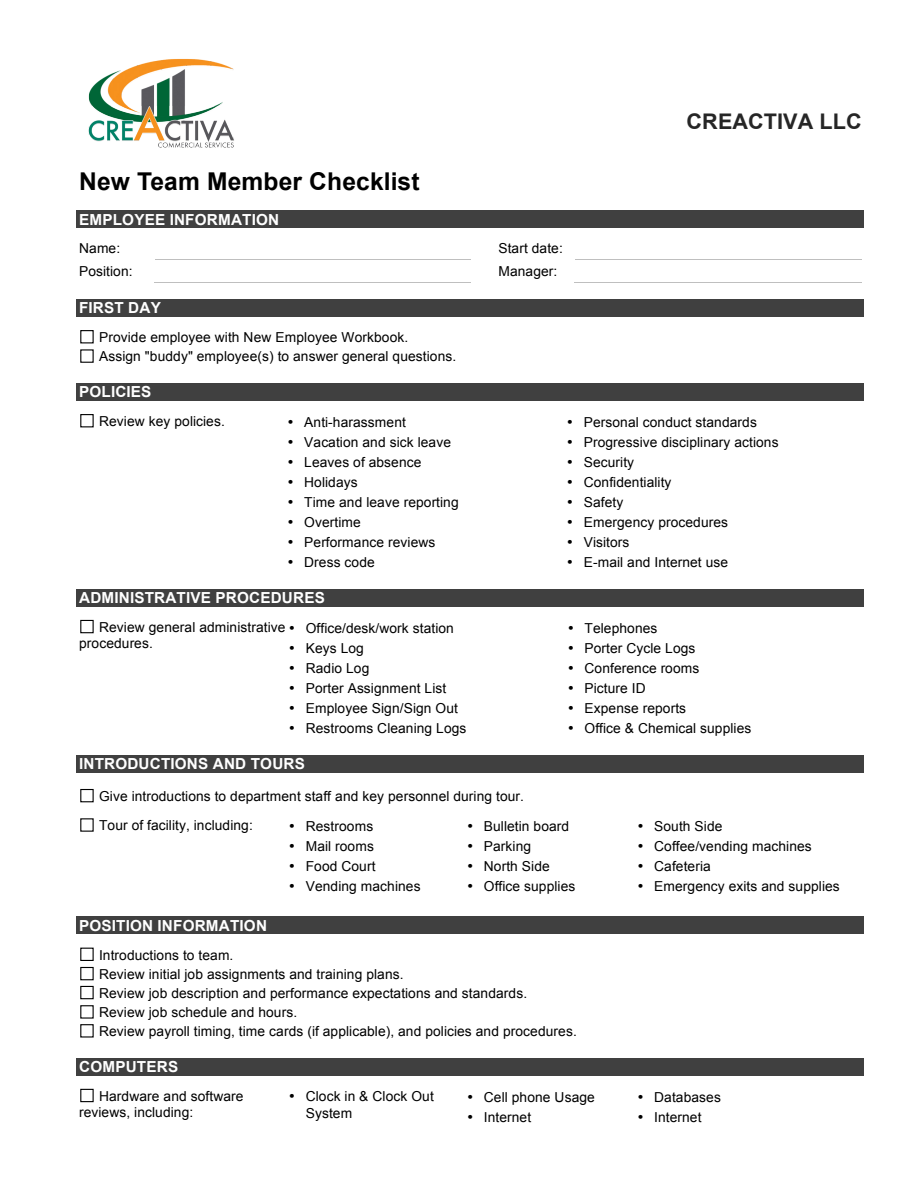
<style>
.page{position:relative;width:918px;height:1188px;background:#fff}
.page>*{position:absolute;margin:0;border:0;box-sizing:border-box;transform-origin:0 0}
.t1{font:700 24.45px "Arial";letter-spacing:.005em;color:#000}
.t2{font:700 21.6px "Arial";letter-spacing:.005em;color:#262626}
.t3{font:700 15.3px "Arial";letter-spacing:.01em;color:#fff}
.t4{font:13.8px/19.2px "Arial";letter-spacing:.01em;color:#000}
</style>
<div class="page">
<div style="left:77px;top:210px;width:787px;height:18px;background:#404040"></div>
<hr style="left:155px;top:259px;width:315px;height:1px;background:#bfbfbf">
<hr style="left:575px;top:259px;width:287px;height:1px;background:#bfbfbf">
<hr style="left:154px;top:283px;width:316px;height:1px;background:#bfbfbf">
<hr style="left:574px;top:283px;width:288px;height:1px;background:#bfbfbf">
<div style="left:77px;top:299px;width:787px;height:18px;background:#404040"></div>
<div style="left:80px;top:330px;width:14px;height:13px;border:1px solid #000"></div>
<div style="left:80px;top:349px;width:14px;height:14px;border:1px solid #000"></div>
<div style="left:77px;top:383px;width:787px;height:18px;background:#404040"></div>
<div style="left:80px;top:414px;width:14px;height:13px;border:1px solid #000"></div>
<div style="left:77px;top:589px;width:787px;height:18px;background:#404040"></div>
<div style="left:80px;top:620px;width:14px;height:13px;border:1px solid #000"></div>
<div style="left:77px;top:755px;width:787px;height:18px;background:#404040"></div>
<div style="left:80px;top:789px;width:14px;height:13px;border:1px solid #000"></div>
<div style="left:77px;top:916px;width:787px;height:18px;background:#404040"></div>
<div style="left:80px;top:948px;width:14px;height:13px;border:1px solid #000"></div>
<div style="left:80px;top:967px;width:14px;height:13px;border:1px solid #000"></div>
<div style="left:80px;top:986px;width:14px;height:13px;border:1px solid #000"></div>
<div style="left:77px;top:1058px;width:787px;height:17px;background:#404040"></div>
<div style="left:80px;top:1089px;width:14px;height:13px;border:1px solid #000"></div>
<img style="left:88px;top:59px;width:146px;height:89px">
<p class="t2" style="left:687px;top:107px;width:176px">CREACTIVA LLC</p>
<p class="t1" style="left:79px;top:165px;width:342px">New Team Member Checklist</p>
<p class="t3" style="left:79px;top:209px;width:202px">EMPLOYEE INFORMATION</p>
<p class="t4" style="left:79px;top:239px;width:43px">Name:</p>
<p class="t4" style="left:498px;top:239px;width:66px">Start date:</p>
<p class="t4" style="left:79px;top:262px;width:55px">Position:</p>
<p class="t4" style="left:498px;top:262px;width:61px">Manager:</p>
<p class="t3" style="left:79px;top:297px;width:83px">FIRST DAY</p>
<p class="t4" style="left:99px;top:328px;width:359px">Provide employee with New Employee Workbook.<br>Assign "buddy" employee(s) to answer general questions.</p>
<p class="t3" style="left:79px;top:381px;width:74px">POLICIES</p>
<p class="t4" style="left:99px;top:412px;width:127px">Review key policies.</p>
<p class="t4" style="left:287px;top:413px;width:120px">• Anti-harassment</p>
<p class="t4" style="left:287px;top:432px;width:165px">• Vacation and sick leave</p>
<p class="t4" style="left:287px;top:453px;width:136px">• Leaves of absence</p>
<p class="t4" style="left:287px;top:473px;width:72px">• Holidays</p>
<p class="t4" style="left:287px;top:493px;width:173px">• Time and leave reporting</p>
<p class="t4" style="left:287px;top:513px;width:75px">• Overtime</p>
<p class="t4" style="left:287px;top:533px;width:149px">• Performance reviews</p>
<p class="t4" style="left:287px;top:553px;width:89px">• Dress code</p>
<p class="t4" style="left:567px;top:413px;width:191px">• Personal conduct standards</p>
<p class="t4" style="left:567px;top:432px;width:213px">• Progressive disciplinary actions</p>
<p class="t4" style="left:567px;top:453px;width:69px">• Security</p>
<p class="t4" style="left:567px;top:473px;width:106px">• Confidentiality</p>
<p class="t4" style="left:567px;top:493px;width:58px">• Safety</p>
<p class="t4" style="left:567px;top:513px;width:163px">• Emergency procedures</p>
<p class="t4" style="left:567px;top:533px;width:64px">• Visitors</p>
<p class="t4" style="left:567px;top:553px;width:163px">• E-mail and Internet use</p>
<p class="t3" style="left:79px;top:588px;width:247px">ADMINISTRATIVE PROCEDURES</p>
<p class="t4" style="left:79px;top:619px;width:376px;line-height:16.4px;text-indent:20px">Review general administrative • Office/desk/work station procedures.</p>
<p class="t4" style="left:289px;top:639px;width:76px">• Keys Log</p>
<p class="t4" style="left:289px;top:659px;width:82px">• Radio Log</p>
<p class="t4" style="left:289px;top:679px;width:159px">• Porter Assignment List</p>
<p class="t4" style="left:289px;top:699px;width:171px">• Employee Sign/Sign Out</p>
<p class="t4" style="left:289px;top:719px;width:179px">• Restrooms Cleaning Logs</p>
<p class="t4" style="left:568px;top:619px;width:91px">• Telephones</p>
<p class="t4" style="left:568px;top:639px;width:129px">• Porter Cycle Logs</p>
<p class="t4" style="left:568px;top:659px;width:133px">• Conference rooms</p>
<p class="t4" style="left:568px;top:679px;width:80px">• Picture ID</p>
<p class="t4" style="left:568px;top:699px;width:120px">• Expense reports</p>
<p class="t4" style="left:568px;top:719px;width:185px">• Office &amp; Chemical supplies</p>
<p class="t3" style="left:79px;top:754px;width:227px">INTRODUCTIONS AND TOURS</p>
<p class="t4" style="left:99px;top:781px;width:427px;line-height:29.4px">Give introductions to department staff and key personnel during tour.<br>Tour of facility, including:</p>
<p class="t4" style="left:289px;top:817px;width:86px">• Restrooms</p>
<p class="t4" style="left:289px;top:837px;width:86px">• Mail rooms</p>
<p class="t4" style="left:289px;top:857px;width:88px">• Food Court</p>
<p class="t4" style="left:289px;top:877px;width:133px">• Vending machines</p>
<p class="t4" style="left:467px;top:817px;width:104px">• Bulletin board</p>
<p class="t4" style="left:467px;top:837px;width:66px">• Parking</p>
<p class="t4" style="left:467px;top:857px;width:84px">• North Side</p>
<p class="t4" style="left:467px;top:877px;width:110px">• Office supplies</p>
<p class="t3" style="left:79px;top:915px;width:189px">POSITION INFORMATION</p>
<p class="t4" style="left:99px;top:945px;width:479px">Introductions to team.<br>Review initial job assignments and training plans.<br>Review job description and performance expectations and standards.<br>Review job schedule and hours.<br>Review payroll timing, time cards (if applicable), and policies and procedures.</p>
<p class="t3" style="left:79px;top:1056px;width:101px">COMPUTERS</p>
<p class="t4" style="left:79px;top:1088px;width:166px;line-height:16px;text-indent:20px">Hardware and software reviews, including:</p>
<p class="t4" style="left:306px;top:1089px;width:130px;line-height:16.4px;text-indent:-17px">• Clock in &amp; Clock Out<br>System</p>
<p class="t4" style="left:467px;top:1088px;width:129px">• Cell phone Usage</p>
<p class="t4" style="left:467px;top:1107px;width:66px">• Internet</p>
<p class="t4" style="left:637px;top:817px;width:87px">• South Side</p>
<p class="t4" style="left:637px;top:837px;width:176px">• Coffee/vending machines</p>
<p class="t4" style="left:637px;top:857px;width:75px">• Cafeteria</p>
<p class="t4" style="left:637px;top:877px;width:204px">• Emergency exits and supplies</p>
<p class="t4" style="left:637px;top:1088px;width:85px">• Databases</p>
<p class="t4" style="left:637px;top:1107px;width:66px">• Internet</p>
</div>
